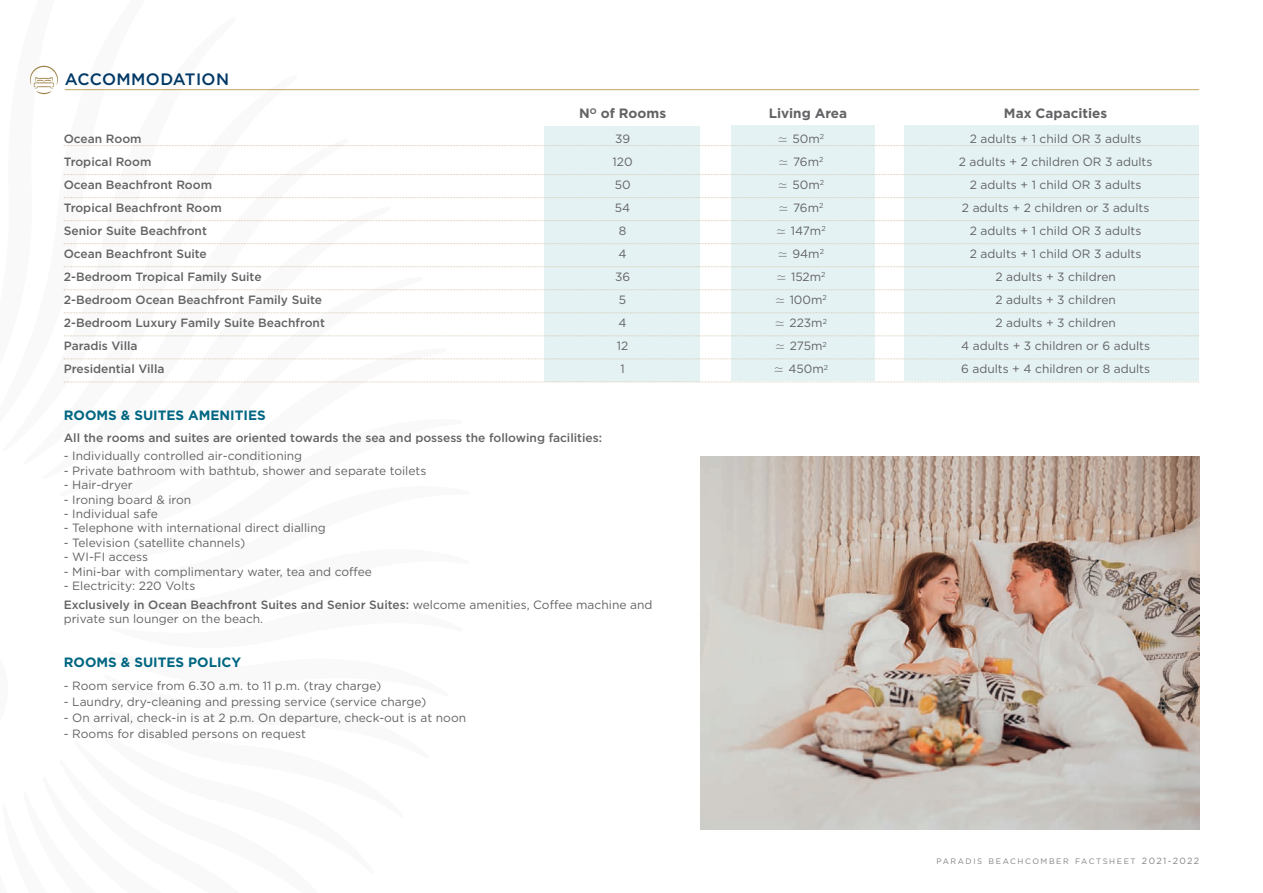
<style>
.page{position:relative;width:1263px;height:893px;background:#fff}
.page>*{position:absolute;margin:0;border:0;box-sizing:border-box;transform-origin:0 0}
.t1{font:500 16.5px "Gotham";letter-spacing:.025em;color:#003866}
.t2{font:700 13.5px "Gotham";color:#006682}
.t3{font:700 13.5px "Gotham";color:#636366}
.t4{font:12px "Gotham";color:#636366}
.t5{font:500 12px "Gotham";color:#636366}
.t6{font:7.8px "Gotham";letter-spacing:.2em;color:#808285}
.s1{font-family:"J Csm PC"}
.s2{font-weight:400}
.s3{font-size:9px}
</style>
<div class="page">
<img style="left:700px;top:457px;width:499px;height:372px">
<svg style="left:30px;top:65px;width:1169px;height:318px"></svg>
<p class="t1" style="left:65px;top:73px;width:166px">ACCOMMODATION</p>
<p class="t3" style="left:579px;top:108px;width:88px">N<sup>O</sup> of Rooms</p>
<p class="t3" style="left:769px;top:108px;width:80px">Living Area</p>
<p class="t3" style="left:1004px;top:108px;width:105px">Max Capacities</p>
<p class="t5" style="left:64px;top:134px;width:79px">Ocean Room</p>
<p class="t4" style="left:615px;top:134px;width:17px">39</p>
<p class="t4" style="left:777px;top:134px;width:49px"><span class="s1">≃</span> 50m<sup>2</sup></p>
<p class="t4" style="left:970px;top:134px;width:173px">2 adults + 1 child OR 3 adults</p>
<p class="t5" style="left:64px;top:157px;width:89px">Tropical Room</p>
<p class="t4" style="left:613px;top:157px;width:22px">120</p>
<p class="t4" style="left:777px;top:157px;width:47px"><span class="s1">≃</span> 76m<sup>2</sup></p>
<p class="t4" style="left:959px;top:157px;width:195px">2 adults + 2 children OR 3 adults</p>
<p class="t5" style="left:64px;top:180px;width:150px">Ocean Beachfront Room</p>
<p class="t4" style="left:615px;top:180px;width:17px">50</p>
<p class="t4" style="left:777px;top:180px;width:49px"><span class="s1">≃</span> 50m<sup>2</sup></p>
<p class="t4" style="left:970px;top:180px;width:173px">2 adults + 1 child OR 3 adults</p>
<p class="t5" style="left:64px;top:203px;width:160px">Tropical Beachfront Room</p>
<p class="t4" style="left:615px;top:203px;width:17px">54</p>
<p class="t4" style="left:777px;top:203px;width:48px"><span class="s1">≃</span> 76m<sup>2</sup></p>
<p class="t4" style="left:962px;top:203px;width:189px">2 adults + 2 children or 3 adults</p>
<p class="t5" style="left:64px;top:226px;width:145px">Senior Suite Beachfront</p>
<p class="t4" style="left:619px;top:226px;width:9px">8</p>
<p class="t4" style="left:775px;top:226px;width:52px"><span class="s1">≃</span> 147m<sup>2</sup></p>
<p class="t4" style="left:970px;top:226px;width:173px">2 adults + 1 child OR 3 adults</p>
<p class="t5" style="left:64px;top:249px;width:145px">Ocean Beachfront Suite</p>
<p class="t4" style="left:619px;top:249px;width:10px">4</p>
<p class="t4" style="left:777px;top:249px;width:49px"><span class="s1">≃</span> 94m<sup>2</sup></p>
<p class="t4" style="left:970px;top:249px;width:173px">2 adults + 1 child OR 3 adults</p>
<p class="t5" style="left:64px;top:272px;width:199px">2-Bedroom Tropical Family Suite</p>
<p class="t4" style="left:615px;top:272px;width:17px">36</p>
<p class="t4" style="left:775px;top:272px;width:52px"><span class="s1">≃</span> 152m<sup>2</sup></p>
<p class="t4" style="left:995px;top:272px;width:122px">2 adults + 3 children</p>
<p class="t5" style="left:64px;top:295px;width:260px">2-Bedroom Ocean Beachfront Family Suite</p>
<p class="t4" style="left:619px;top:295px;width:9px">5</p>
<p class="t4" style="left:774px;top:295px;width:54px"><span class="s1">≃</span> 100m<sup>2</sup></p>
<p class="t4" style="left:995px;top:295px;width:122px">2 adults + 3 children</p>
<p class="t5" style="left:64px;top:318px;width:263px">2-Bedroom Luxury Family Suite Beachfront</p>
<p class="t4" style="left:619px;top:318px;width:10px">4</p>
<p class="t4" style="left:774px;top:318px;width:55px"><span class="s1">≃</span> 223m<sup>2</sup></p>
<p class="t4" style="left:995px;top:318px;width:122px">2 adults + 3 children</p>
<p class="t5" style="left:64px;top:341px;width:75px">Paradis Villa</p>
<p class="t4" style="left:617px;top:341px;width:13px">12</p>
<p class="t4" style="left:774px;top:341px;width:54px"><span class="s1">≃</span> 275m<sup>2</sup></p>
<p class="t4" style="left:961px;top:341px;width:190px">4 adults + 3 children or 6 adults</p>
<p class="t5" style="left:64px;top:364px;width:102px">Presidential Villa</p>
<p class="t4" style="left:620px;top:364px;width:6px">1</p>
<p class="t4" style="left:773px;top:364px;width:57px"><span class="s1">≃</span> 450m<sup>2</sup></p>
<p class="t4" style="left:961px;top:364px;width:191px">6 adults + 4 children or 8 adults</p>
<p class="t2" style="left:64px;top:410px;width:204px">ROOMS &amp; SUITES AMENITIES</p>
<p class="t5" style="left:64px;top:433px;width:540px">All the rooms and suites are oriented towards the sea and possess the following facilities:</p>
<p class="t4" style="left:64px;top:452px;width:240px">- Individually controlled air-conditioning</p>
<p class="t4" style="left:64px;top:466px;width:364px">- Private bathroom with bathtub, shower and separate toilets</p>
<p class="t4" style="left:64px;top:480px;width:71px">- Hair-dryer</p>
<p class="t4" style="left:64px;top:495px;width:129px">- Ironing board &amp; iron</p>
<p class="t4" style="left:64px;top:509px;width:96px">- Individual safe</p>
<p class="t4" style="left:64px;top:524px;width:263px">- Telephone with international direct dialling</p>
<p class="t4" style="left:64px;top:538px;width:183px">- Television (satellite channels)</p>
<p class="t4" style="left:64px;top:552px;width:86px">- WI-FI access</p>
<p class="t4" style="left:64px;top:567px;width:310px">- Mini-bar with complimentary water, tea and coffee</p>
<p class="t4" style="left:64px;top:581px;width:133px">- Electricity: 220 Volts</p>
<p class="t5" style="left:64px;top:600px;width:590px">Exclusively in Ocean Beachfront Suites and Senior Suites: <span class="s2">welcome amenities, Coffee machine and</span></p>
<p class="t4" style="left:64px;top:614px;width:201px">private sun lounger on the beach.</p>
<p class="t2" style="left:64px;top:657px;width:179px">ROOMS &amp; SUITES POLICY</p>
<p class="t4" style="left:64px;top:681px;width:319px">- Room service from 6.30 a.m. to 11 p.m. (tray charge)</p>
<p class="t4" style="left:64px;top:697px;width:364px">- Laundry, dry-cleaning and pressing service (service charge)</p>
<p class="t4" style="left:64px;top:713px;width:404px">- On arrival, check-in is at 2 p.m. On departure, check-out is at noon</p>
<p class="t4" style="left:64px;top:729px;width:244px">- Rooms for disabled persons on request</p>
<p class="t6" style="left:936px;top:858px;width:264px">PARADIS BEACHCOMBER FACTSHEET <span class="s3">2021-2022</span></p>
</div>
